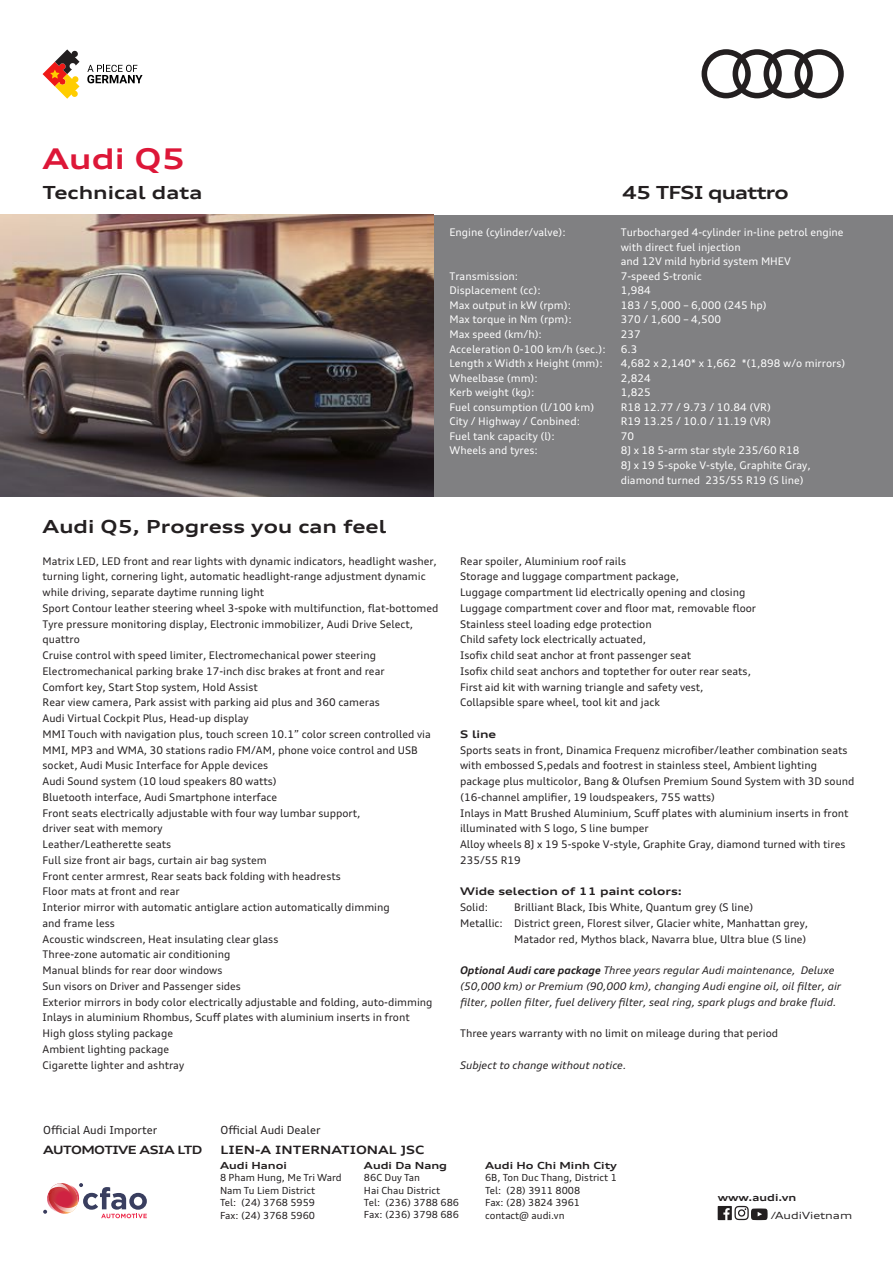
<style>
.page{position:relative;width:893px;height:1263px;background:#fff}
.page>*{position:absolute;margin:0;border:0;box-sizing:border-box;transform-origin:0 0}
.t1{font:700 expanded 28.5px "Audi Type VN";color:#dd1738}
.t2{font:700 expanded 18px "Audi Type VN";color:#231f20}
.t3{font:700 expanded 18px "Audi Type VN";letter-spacing:-.05em;color:#231f20}
.t4{font:700 expanded 11.4px "Audi Type VN";letter-spacing:-.015em;color:#231f20}
.t5{font:700 expanded 11.4px "Audi Type VN";letter-spacing:-.05em;color:#231f20}
.t6{font:11.1px "Audi Type VN";color:#231f20}
.t7{font:10.5px/15.8px "Audi Type VN";color:#231f20}
.t8{font:10.5px/14.5px "Audi Type VN";color:#fff}
.t9{font:italic 10.5px/15.8px "Audi Type VN";color:#231f20}
.t10{font:700 expanded 10.5px "Audi Type VN";color:#231f20}
.t11{font:expanded 9.9px "Audi Type VN";color:#231f20}
.t12{font:9.75px/12.5px "Audi Type VN";color:#231f20}
.t13{font:700 expanded 9.75px "Audi Type VN";color:#231f20}
.s1{font-weight:700}
</style>
<div class="page">
<div style="left:0;top:215px;width:893px;height:281px;background:#808082"></div>
<svg style="left:702px;top:49px;width:142px;height:49px"></svg>
<svg style="left:43px;top:1183px;width:104px;height:35px"></svg>
<svg style="left:718px;top:1206px;width:50px;height:14px"></svg>
<svg style="left:43px;top:49px;width:37px;height:50px"></svg>
<svg style="left:87px;top:65px;width:56px;height:18px"></svg>
<img style="left:0;top:215px;width:434px;height:281px">
<h1 class="t1" style="left:43px;top:137px;width:145px">Audi Q5</h1>
<h2 class="t2" style="left:43px;top:178px;width:161px">Technical data</h2>
<h2 class="t2" style="left:43px;top:513px;width:345px">Audi Q5, Progress you can feel</h2>
<p class="t8" style="left:449px;top:225px;width:118px">Engine (cylinder/valve):</p>
<p class="t8" style="left:449px;top:268px;width:158px">Transmission:<br>Displacement (cc):<br>Max output in kW (rpm):<br>Max torque in Nm (rpm):<br>Max speed (km/h):<br>Acceleration 0-100 km/h (sec.):<br>Length x Width x Height (mm):<br>Wheelbase (mm):<br>Kerb weight (kg):<br>Fuel consumption (l/100 km)<br>City / Highway / Conbined:<br>Fuel tank capacity (l):<br>Wheels and tyres:</p>
<h2 class="t3" style="left:622px;top:178px;width:169px">45 TFSI quattro</h2>
<p class="t8" style="left:621px;top:225px;width:226px">Turbocharged 4-cylinder in-line petrol engine with direct fuel injection<br>and 12V mild hybrid system MHEV<br>7-speed S-tronic<br>1,984<br>183 / 5,000 – 6,000 (245 hp)<br>370 / 1,600 – 4,500<br>237<br>6.3<br>4,682 x 2,140* x 1,662 *(1,898 w/o mirrors)<br>2,824<br>1,825<br>R18 12.77 / 9.73 / 10.84 (VR)<br>R19 13.25 / 10.0 / 11.19 (VR)<br>70<br>8J x 18 5-arm star style 235/60 R18<br>8J x 19 5-spoke V-style, Graphite Gray, diamond turned 235/55 R19 (S line)</p>
<p class="t7" style="left:43px;top:552px;width:397px">Matrix LED, LED front and rear lights with dynamic indicators, headlight washer, turning light, cornering light, automatic headlight-range adjustment dynamic while driving, separate daytime running light<br>Sport Contour leather steering wheel 3-spoke with multifunction, flat-bottomed Tyre pressure monitoring display, Electronic immobilizer, Audi Drive Select, quattro<br>Cruise control with speed limiter, Electromechanical power steering Electromechanical parking brake 17-inch disc brakes at front and rear<br>Comfort key, Start Stop system, Hold Assist<br>Rear view camera, Park assist with parking aid plus and 360 cameras<br>Audi Virtual Cockpit Plus, Head-up display<br>MMI Touch with navigation plus, touch screen 10.1” color screen controlled via MMI, MP3 and WMA, 30 stations radio FM/AM, phone voice control and USB socket, Audi Music Interface for Apple devices<br>Audi Sound system (10 loud speakers 80 watts)<br>Bluetooth interface, Audi Smartphone interface<br>Front seats electrically adjustable with four way lumbar support,<br>driver seat with memory<br>Leather/Leatherette seats<br>Full size front air bags, curtain air bag system<br>Front center armrest, Rear seats back folding with headrests<br>Floor mats at front and rear<br>Interior mirror with automatic antiglare action automatically dimming<br>and frame less<br>Acoustic windscreen, Heat insulating clear glass<br>Three-zone automatic air conditioning<br>Manual blinds for rear door windows<br>Sun visors on Driver and Passenger sides<br>Exterior mirrors in body color electrically adjustable and folding, auto-dimming Inlays in aluminium Rhombus, Scuff plates with aluminium inserts in front<br>High gloss styling package<br>Ambient lighting package<br>Cigarette lighter and ashtray</p>
<p class="t7" style="left:460px;top:552px;width:298px">Rear spoiler, Aluminium roof rails<br>Storage and luggage compartment package,<br>Luggage compartment lid electrically opening and closing Luggage compartment cover and floor mat, removable floor Stainless steel loading edge protection<br>Child safety lock electrically actuated,<br>Isofix child seat anchor at front passenger seat<br>Isofix child seat anchors and toptether for outer rear seats, First aid kit with warning triangle and safety vest, Collapsible spare wheel, tool kit and jack</p>
<p class="t10" style="left:460px;top:726px;width:38px">S line</p>
<p class="t7" style="left:460px;top:741px;width:396px">Sports seats in front, Dinamica Frequenz microfiber/leather combination seats with embossed S,pedals and footrest in stainless steel, Ambient lighting package plus multicolor, Bang &amp; Olufsen Premium Sound System with 3D sound (16-channel amplifier, 19 loudspeakers, 755 watts)<br>Inlays in Matt Brushed Aluminium, Scuff plates with aluminium inserts in front illuminated with S logo, S line bumper<br>Alloy wheels 8J x 19 5-spoke V-style, Graphite Gray, diamond turned with tires 235/55 R19</p>
<p class="t10" style="left:460px;top:883px;width:223px">Wide selection of 11 paint colors:</p>
<p class="t7" style="left:460px;top:899px;width:30px">Solid:</p>
<p class="t7" style="left:514px;top:899px;width:241px">Brilliant Black, Ibis White, Quantum grey (S line)</p>
<p class="t7" style="left:460px;top:915px;width:350px">Metallic: District green, Florest silver, Glacier white, Manhattan grey,</p>
<p class="t7" style="left:514px;top:930px;width:294px">Matador red, Mythos black, Navarra blue, Ultra blue (S line)</p>
<p class="t9" style="left:460px;top:962px;width:383px"><span class="s1">Optional Audi care package</span> Three years regular Audi maintenance, Deluxe (50,000 km) or Premium (90,000 km), changing Audi engine oil, oil filter, air filter, pollen filter, fuel delivery filter, seal ring, spark plugs and brake fluid.</p>
<p class="t7" style="left:460px;top:1025px;width:319px">Three years warranty with no limit on mileage during that period</p>
<p class="t9" style="left:460px;top:1056px;width:168px">Subject to change without notice.</p>
<p class="t6" style="left:43px;top:1122px;width:116px">Official Audi Importer</p>
<p class="t6" style="left:220px;top:1122px;width:102px">Official Audi Dealer</p>
<p class="t13" style="left:220px;top:1158px;width:68px">Audi Hanoi</p>
<p class="t12" style="left:220px;top:1171px;width:123px">8 Pham Hung, Me Tri Ward<br>Nam Tu Liem District<br>Tel: (24) 3768 5959<br>Fax: (24) 3768 5960</p>
<p class="t5" style="left:43px;top:1140px;width:161px">AUTOMOTIVE ASIA LTD</p>
<p class="t4" style="left:220px;top:1141px;width:206px">LIEN-A INTERNATIONAL JSC</p>
<p class="t13" style="left:364px;top:1158px;width:85px">Audi Da Nang</p>
<p class="t12" style="left:364px;top:1171px;width:97px">86C Duy Tan<br>Hai Chau District<br>Tel: (236) 3788 686<br>Fax: (236) 3798 686</p>
<p class="t13" style="left:485px;top:1158px;width:134px">Audi Ho Chi Minh City</p>
<p class="t12" style="left:485px;top:1171px;width:133px">6B, Ton Duc Thang, District 1<br>Tel: (28) 3911 8008<br>Fax: (28) 3824 3961 contact@ audi.vn</p>
<p class="t13" style="left:718px;top:1190px;width:80px">www.audi.vn</p>
<p class="t11" style="left:771px;top:1208px;width:83px">/AudiVietnam</p>
</div>
